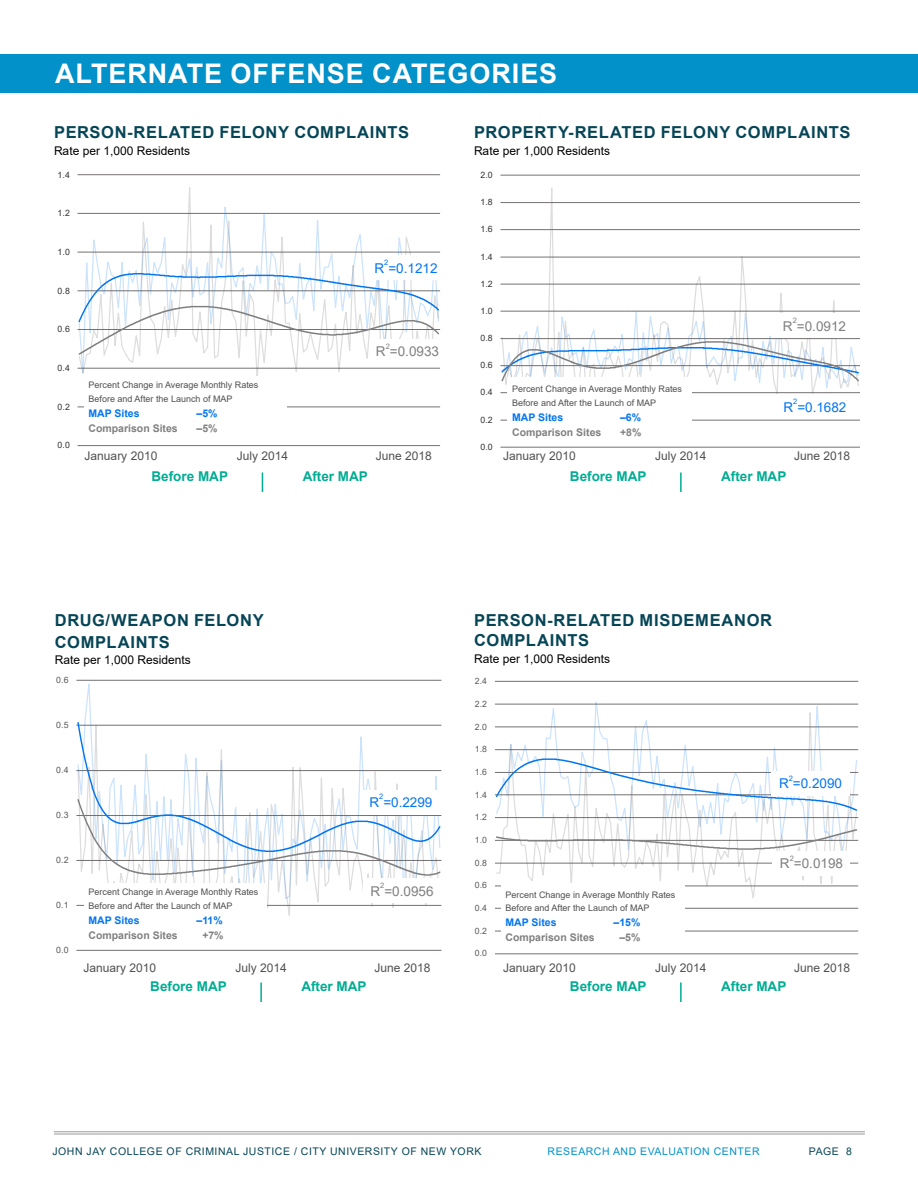
<style>
.page{position:relative;width:918px;height:1188px;background:#fff}
.page>*{position:absolute;margin:0;border:0;box-sizing:border-box;transform-origin:0 0}
.t1{font:700 27px "Arial";letter-spacing:.035em;color:#fff}
.t2{font:700 16.5px/21.8px "Arial";letter-spacing:.04em;color:#064556}
.t3{font:700 13.5px "Arial";color:#01ad93}
.t4{font:13.5px "Arial";color:#0275f0}
.t5{font:13.5px "Arial";color:#7f7f7f}
.t6{font:12px "Arial";color:#505050}
.t7{font:12px "Arial";color:#000}
.t8{font:700 10.5px "Arial";color:#7f7f7f}
.t9{font:10.5px "Arial";letter-spacing:.05em;color:#064556}
.t10{font:700 10.5px "Arial";color:#0275f0}
.t11{font:10.5px "Arial";letter-spacing:.05em;color:#0291c9}
.t12{font:9px/13.5px "Arial";color:#505050}
.t13{font:8.7px "Arial";color:#595959}
.t14{font:8.7px "Arial";color:#333}
.t15{font:7.5px "Arial";color:#0275f0}
.t16{font:7.5px "Arial";color:#7f7f7f}
</style>
<div class="page">
<hr style="left:54px;top:1133px;width:811px;height:2px;background:#a5a5a5">
<hr style="left:54px;top:1131px;width:811px;height:1px;background:#a5a5a5">
<div style="left:0;top:54px;width:918px;height:38px;background:#0291c9"></div>
<hr style="left:78px;top:445px;width:362px;height:1px;background:#767171">
<hr style="left:78px;top:407px;width:362px;height:1px;background:#767171">
<hr style="left:78px;top:174px;width:362px;height:1px;background:#767171">
<svg style="left:78px;top:175px;width:362px;height:201px"></svg>
<svg style="left:77px;top:272px;width:363px;height:83px"></svg>
<div style="left:84px;top:377px;width:203px;height:60px;background:#fff"></div>
<div style="left:367px;top:255px;width:79px;height:25px;background:#fff"></div>
<div style="left:369px;top:339px;width:78px;height:24px;background:#fff"></div>
<svg style="left:262px;top:472px;width:1px;height:20px"></svg>
<hr style="left:500px;top:447px;width:360px;height:1px;background:#767171">
<hr style="left:500px;top:420px;width:360px;height:1px;background:#767171">
<hr style="left:500px;top:284px;width:360px;height:1px;background:#767171">
<hr style="left:500px;top:257px;width:360px;height:1px;background:#767171">
<hr style="left:500px;top:229px;width:360px;height:1px;background:#767171">
<hr style="left:500px;top:202px;width:360px;height:1px;background:#767171">
<hr style="left:500px;top:175px;width:360px;height:1px;background:#767171">
<svg style="left:501px;top:175px;width:359px;height:246px"></svg>
<svg style="left:500px;top:293px;width:360px;height:104px"></svg>
<div style="left:508px;top:377px;width:184px;height:67px;background:#fff"></div>
<div style="left:776px;top:394px;width:78px;height:25px;background:#fff"></div>
<div style="left:776px;top:314px;width:78px;height:24px;background:#fff"></div>
<hr style="left:680px;top:472px;width:2px;height:20px;background:#01ad93">
<hr style="left:76px;top:950px;width:365px;height:1px;background:#767171">
<hr style="left:76px;top:905px;width:365px;height:1px;background:#767171">
<hr style="left:76px;top:680px;width:365px;height:1px;background:#767171">
<svg style="left:77px;top:680px;width:364px;height:236px"></svg>
<svg style="left:76px;top:721px;width:365px;height:77px"></svg>
<svg style="left:76px;top:798px;width:365px;height:78px"></svg>
<div style="left:84px;top:884px;width:183px;height:60px;background:#fff"></div>
<div style="left:362px;top:790px;width:78px;height:24px;background:#fff"></div>
<div style="left:363px;top:879px;width:78px;height:24px;background:#fff"></div>
<hr style="left:260px;top:982px;width:2px;height:20px;background:#01ad93">
<hr style="left:495px;top:954px;width:363px;height:1px;background:#767171">
<hr style="left:495px;top:931px;width:363px;height:1px;background:#767171">
<svg style="left:495px;top:681px;width:363px;height:228px"></svg>
<svg style="left:495px;top:758px;width:363px;height:54px"></svg>
<svg style="left:495px;top:829px;width:363px;height:21px"></svg>
<div style="left:501px;top:884px;width:183px;height:65px;background:#fff"></div>
<div style="left:771px;top:771px;width:79px;height:25px;background:#fff"></div>
<div style="left:772px;top:851px;width:78px;height:24px;background:#fff"></div>
<hr style="left:680px;top:982px;width:2px;height:20px;background:#01ad93">
<h1 class="t1" style="left:55px;top:54px;width:504px">ALTERNATE OFFENSE CATEGORIES</h1>
<h2 class="t2" style="left:54px;top:122px;width:357px">PERSON-RELATED FELONY COMPLAINTS</h2>
<h3 class="t7" style="left:54px;top:142px;width:138px">Rate per 1,000 Residents</h3>
<p class="t14" style="left:58px;top:169px;width:14px">1.4</p>
<p class="t14" style="left:58px;top:207px;width:14px">1.2</p>
<p class="t14" style="left:58px;top:246px;width:14px">1.0</p>
<p class="t14" style="left:58px;top:285px;width:14px">0.8</p>
<p class="t14" style="left:58px;top:323px;width:14px">0.6</p>
<p class="t14" style="left:58px;top:362px;width:14px">0.4</p>
<p class="t14" style="left:58px;top:401px;width:14px">0.2</p>
<p class="t14" style="left:58px;top:439px;width:14px">0.0</p>
<p class="t15" style="left:384px;top:257px;width:6px">2</p>
<h3 class="t4" style="left:374px;top:259px;width:65px">R =0.1212</h3>
<p class="t12" style="left:88px;top:379px;width:171px">Percent Change in Average Monthly Rates<br>Before and After the Launch of MAP</p>
<p class="t10" style="left:88px;top:406px;width:53px">MAP Sites</p>
<p class="t10" style="left:197px;top:406px;width:23px">–5%</p>
<p class="t8" style="left:88px;top:421px;width:91px">Comparison Sites</p>
<p class="t8" style="left:197px;top:421px;width:23px">–5%</p>
<p class="t16" style="left:386px;top:341px;width:6px">2</p>
<h3 class="t5" style="left:376px;top:342px;width:65px">R =0.0933</h3>
<h3 class="t6" style="left:85px;top:448px;width:74px">January 2010</h3>
<h3 class="t6" style="left:237px;top:448px;width:53px">July 2014</h3>
<h3 class="t6" style="left:376px;top:448px;width:58px">June 2018</h3>
<h3 class="t3" style="left:152px;top:467px;width:78px">Before MAP</h3>
<h3 class="t3" style="left:303px;top:467px;width:67px">After MAP</h3>
<h2 class="t2" style="left:474px;top:122px;width:378px">PROPERTY-RELATED FELONY COMPLAINTS</h2>
<h3 class="t7" style="left:474px;top:142px;width:138px">Rate per 1,000 Residents</h3>
<p class="t14" style="left:480px;top:169px;width:14px">2.0</p>
<p class="t14" style="left:480px;top:196px;width:14px">1.8</p>
<p class="t14" style="left:480px;top:223px;width:14px">1.6</p>
<p class="t14" style="left:480px;top:251px;width:14px">1.4</p>
<p class="t14" style="left:480px;top:278px;width:14px">1.2</p>
<p class="t14" style="left:480px;top:305px;width:14px">1.0</p>
<p class="t14" style="left:480px;top:332px;width:14px">0.8</p>
<p class="t14" style="left:480px;top:359px;width:14px">0.6</p>
<p class="t14" style="left:480px;top:386px;width:14px">0.4</p>
<p class="t14" style="left:480px;top:414px;width:14px">0.2</p>
<p class="t14" style="left:480px;top:441px;width:14px">0.0</p>
<p class="t12" style="left:512px;top:382px;width:171px">Percent Change in Average Monthly Rates<br>Before and After the Launch of MAP</p>
<p class="t10" style="left:512px;top:410px;width:53px">MAP Sites</p>
<p class="t10" style="left:620px;top:410px;width:23px">–6%</p>
<p class="t8" style="left:512px;top:425px;width:91px">Comparison Sites</p>
<p class="t8" style="left:620px;top:425px;width:23px">+8%</p>
<p class="t16" style="left:793px;top:315px;width:6px">2</p>
<h3 class="t5" style="left:783px;top:317px;width:65px">R =0.0912</h3>
<p class="t15" style="left:793px;top:396px;width:6px">2</p>
<h3 class="t4" style="left:783px;top:398px;width:65px">R =0.1682</h3>
<h3 class="t6" style="left:503px;top:448px;width:74px">January 2010</h3>
<h3 class="t6" style="left:655px;top:448px;width:53px">July 2014</h3>
<h3 class="t6" style="left:794px;top:448px;width:58px">June 2018</h3>
<h3 class="t3" style="left:570px;top:467px;width:78px">Before MAP</h3>
<h3 class="t3" style="left:721px;top:467px;width:67px">After MAP</h3>
<h2 class="t2" style="left:55px;top:610px;width:210px">DRUG/WEAPON FELONY<br>COMPLAINTS</h2>
<h3 class="t7" style="left:55px;top:652px;width:138px">Rate per 1,000 Residents</h3>
<h2 class="t2" style="left:474px;top:610px;width:299px;line-height:20.2px">PERSON-RELATED MISDEMEANOR<br>COMPLAINTS</h2>
<h3 class="t7" style="left:474px;top:650px;width:138px">Rate per 1,000 Residents</h3>
<p class="t13" style="left:56px;top:674px;width:14px">0.6</p>
<p class="t13" style="left:475px;top:675px;width:14px">2.4</p>
<p class="t13" style="left:475px;top:698px;width:14px">2.2</p>
<p class="t13" style="left:56px;top:719px;width:14px">0.5</p>
<p class="t13" style="left:475px;top:721px;width:14px">2.0</p>
<p class="t13" style="left:475px;top:743px;width:14px">1.8</p>
<p class="t13" style="left:56px;top:764px;width:14px">0.4</p>
<p class="t13" style="left:475px;top:766px;width:14px">1.6</p>
<p class="t15" style="left:789px;top:773px;width:6px">2</p>
<h3 class="t4" style="left:779px;top:774px;width:65px">R =0.2090</h3>
<p class="t15" style="left:379px;top:792px;width:6px">2</p>
<h3 class="t4" style="left:369px;top:793px;width:65px">R =0.2299</h3>
<p class="t13" style="left:475px;top:789px;width:14px">1.4</p>
<p class="t13" style="left:56px;top:809px;width:14px">0.3</p>
<p class="t13" style="left:475px;top:811px;width:14px">1.2</p>
<p class="t13" style="left:475px;top:834px;width:14px">1.0</p>
<p class="t13" style="left:56px;top:854px;width:14px">0.2</p>
<p class="t13" style="left:475px;top:857px;width:14px">0.8</p>
<p class="t16" style="left:790px;top:853px;width:6px">2</p>
<h3 class="t5" style="left:780px;top:854px;width:65px">R =0.0198</h3>
<p class="t13" style="left:56px;top:899px;width:14px">0.1</p>
<p class="t12" style="left:88px;top:885px;width:171px">Percent Change in Average Monthly Rates<br>Before and After the Launch of MAP</p>
<p class="t10" style="left:88px;top:913px;width:53px">MAP Sites</p>
<p class="t10" style="left:197px;top:913px;width:28px">–11%</p>
<p class="t8" style="left:88px;top:928px;width:91px">Comparison Sites</p>
<p class="t8" style="left:202px;top:928px;width:23px">+7%</p>
<p class="t16" style="left:380px;top:881px;width:6px">2</p>
<h3 class="t5" style="left:370px;top:882px;width:65px">R =0.0956</h3>
<p class="t13" style="left:475px;top:879px;width:14px">0.6</p>
<p class="t13" style="left:475px;top:902px;width:14px">0.4</p>
<p class="t13" style="left:475px;top:925px;width:14px">0.2</p>
<p class="t12" style="left:506px;top:888px;width:171px">Percent Change in Average Monthly Rates<br>Before and After the Launch of MAP</p>
<p class="t10" style="left:506px;top:915px;width:53px">MAP Sites</p>
<p class="t10" style="left:614px;top:915px;width:28px">–15%</p>
<p class="t8" style="left:506px;top:930px;width:91px">Comparison Sites</p>
<p class="t8" style="left:619px;top:930px;width:23px">–5%</p>
<p class="t13" style="left:56px;top:944px;width:14px">0.0</p>
<p class="t13" style="left:475px;top:947px;width:14px">0.0</p>
<h3 class="t6" style="left:83px;top:959px;width:74px">January 2010</h3>
<h3 class="t6" style="left:235px;top:959px;width:53px">July 2014</h3>
<h3 class="t6" style="left:375px;top:959px;width:58px">June 2018</h3>
<h3 class="t3" style="left:150px;top:977px;width:78px">Before MAP</h3>
<h3 class="t3" style="left:301px;top:977px;width:67px">After MAP</h3>
<h3 class="t6" style="left:503px;top:959px;width:74px">January 2010</h3>
<h3 class="t6" style="left:655px;top:959px;width:53px">July 2014</h3>
<h3 class="t6" style="left:794px;top:959px;width:58px">June 2018</h3>
<h3 class="t3" style="left:570px;top:977px;width:78px">Before MAP</h3>
<h3 class="t3" style="left:721px;top:977px;width:67px">After MAP</h3>
<p class="t9" style="left:53px;top:1144px;width:430px">JOHN JAY COLLEGE OF CRIMINAL JUSTICE / CITY UNIVERSITY OF NEW YORK</p>
<p class="t11" style="left:548px;top:1144px;width:214px">RESEARCH AND EVALUATION CENTER</p>
<p class="t9" style="left:809px;top:1144px;width:44px">PAGE 8</p>
</div>
